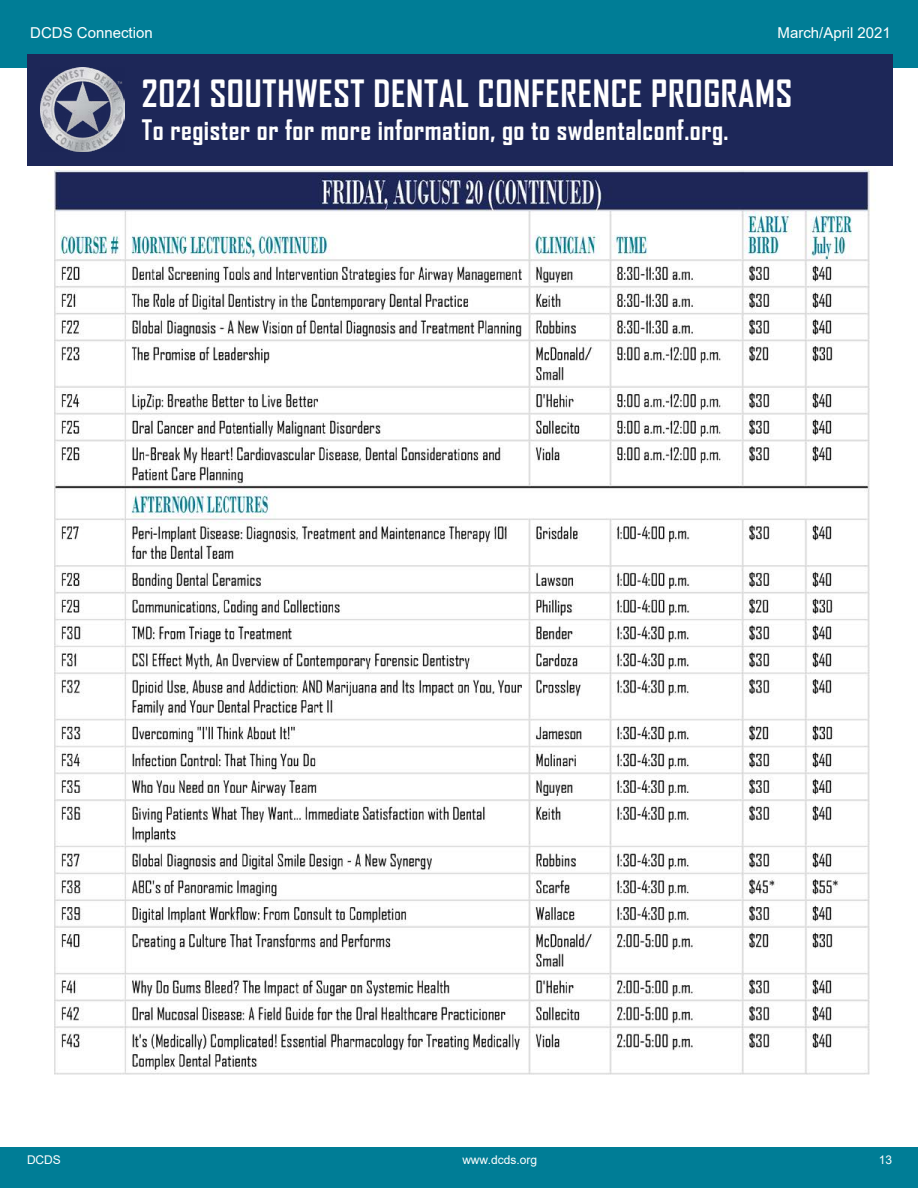
<style>
.page{position:relative;width:918px;height:1188px;background:#fff}
.page>*{position:absolute;margin:0;border:0;box-sizing:border-box;transform-origin:0 0}
.t1{font:700 36px "Agency FB";letter-spacing:.02em;color:#fff}
.t2{font:700 27px "Agency FB";letter-spacing:.02em;color:#fff}
.t3{font:15px "Arial";color:#fff}
.t4{font:12px "Arial";color:#fff}
</style>
<div class="page">
<div style="left:0;top:0;width:918px;height:60px;background:#007d96"></div>
<div style="left:0;top:51px;width:918px;height:17px;background:#007d96"></div>
<div style="left:0;top:1148px;width:918px;height:40px;background:#007d96"></div>
<img style="left:27px;top:165px;width:866px;height:910px">
<div style="left:27px;top:54px;width:865px;height:111px;background:#1d2758"></div>
<img style="left:41px;top:68px;width:84px;height:84px">
<p class="t3" style="left:30px;top:22px;width:124px">DCDS Connection</p>
<p class="t3" style="left:778px;top:22px;width:115px">March/April 2021</p>
<h1 class="t1" style="left:142px;top:71px;width:652px">2021 SOUTHWEST DENTAL CONFERENCE PROGRAMS</h1>
<p class="t2" style="left:142px;top:113px;width:588px">To register or for more information, go to swdentalconf.org.</p>
<p class="t4" style="left:27px;top:1152px;width:35px">DCDS</p>
<p class="t4" style="left:462px;top:1152px;width:76px">www.dcds.org</p>
<p class="t4" style="left:879px;top:1152px;width:15px">13</p>
</div>
